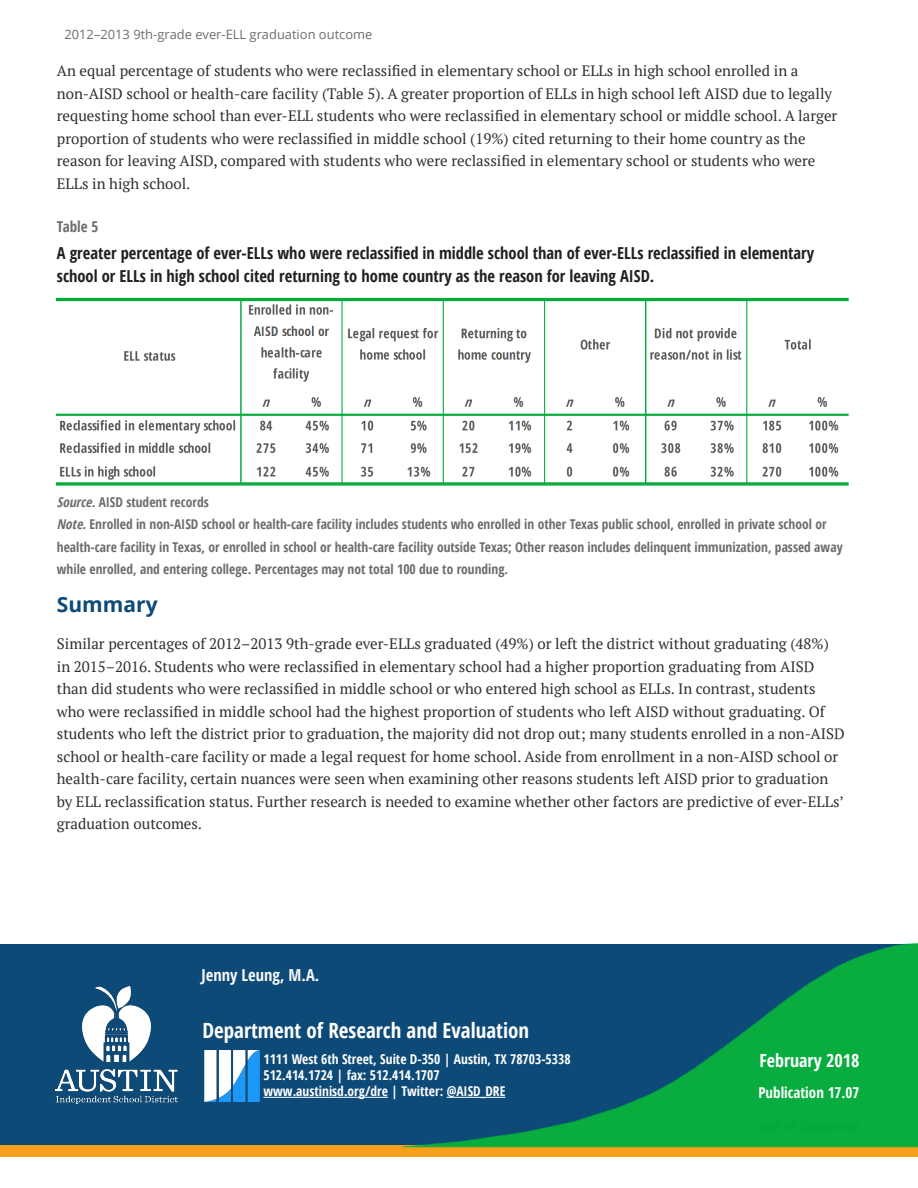
<style>
.page{position:relative;width:918px;height:1188px;background:#fff}
.page>*{position:absolute;margin:0;border:0;box-sizing:border-box;transform-origin:0 0}
.Footer_Org_Name{font:700 condensed 21px "Open Sans";color:#fff}
.Heading{font:700 21px "Open Sans";color:#0d4a78}
.Footer_date{font:700 condensed 18px "Open Sans";color:#fff}
.Figure_Title{font:700 condensed 16.5px/22.5px "Open Sans";color:#231f20}
.Footer_Names{font:700 condensed 16.5px "Open Sans";color:#f8f8f8}
.Body{font:15px/22.5px "PT Serif";color:#303030}
.Footer_Pub{font:700 condensed 15px "Open Sans";color:#fff}
.Figure_Number{font:700 condensed 15px "Open Sans";color:#6d6d6d}
.Figure_Source{font:700 condensed 13.5px/22.5px "Open Sans";color:#6d6d6d}
.Footer_Address{font:700 condensed 13.5px "Open Sans";color:#fff}
.t1{font:12.9px "Open Sans";color:#6d6d6d}
.s1{font-style:italic}
</style>
<div class="page">
<div style="left:0;top:1143px;width:918px;height:13px;background:#f8a01b"></div>
<div style="left:0;top:944px;width:918px;height:201px;background:#0d4a78"></div>
<img style="left:403px;top:942px;width:515px;height:206px">
<img style="left:57px;top:297px;width:792px;height:189px">
<img style="left:204px;top:1050px;width:56px;height:52px">
<img style="left:55px;top:986px;width:122px;height:118px">
<hr style="left:263px;top:1097px;width:125px;height:1px;background:#fff">
<hr style="left:447px;top:1097px;width:58px;height:1px;background:#fff">
<p class="t1" style="left:64px;top:25px;width:309px">2012–2013 9th-grade ever-ELL graduation outcome</p>
<p class="Body" style="left:57px;top:59px;width:782px">An equal percentage of students who were reclassified in elementary school or ELLs in high school enrolled in a non-AISD school or health-care facility (Table 5). A greater proportion of ELLs in high school left AISD due to legally requesting home school than ever-ELL students who were reclassified in elementary school or middle school. A larger proportion of students who were reclassified in middle school (19%) cited returning to their home country as the reason for leaving AISD, compared with students who were reclassified in elementary school or students who were ELLs in high school.</p>
<h6 class="Figure_Number" style="left:57px;top:216px;width:43px">Table 5</h6>
<h5 class="Figure_Title" style="left:57px;top:242px;width:759px">A greater percentage of ever-ELLs who were reclassified in middle school than of ever-ELLs reclassified in elementary school or ELLs in high school cited returning to home country as the reason for leaving AISD.</h5>
<p class="Figure_Source" style="left:57px;top:490px;width:153px"><span class="s1">Source.</span>AISD student records</p>
<p class="Figure_Source" style="left:57px;top:513px;width:787px"><span class="s1">Note.</span>Enrolled in non-AISD school or health-care facility includes students who enrolled in other Texas public school, enrolled in private school or health-care facility in Texas, or enrolled in school or health-care facility outside Texas; Other reason includes delinquent immunization, passed away while enrolled, and entering college. Percentages may not total 100 due to rounding.</p>
<h4 class="Heading" style="left:57px;top:589px;width:102px">Summary</h4>
<p class="Body" style="left:57px;top:632px;width:789px">Similar percentages of 2012–2013 9th-grade ever-ELLs graduated (49%) or left the district without graduating (48%) in 2015–2016. Students who were reclassified in elementary school had a higher proportion graduating from AISD than did students who were reclassified in middle school or who entered high school as ELLs. In contrast, students who were reclassified in middle school had the highest proportion of students who left AISD without graduating. Of students who left the district prior to graduation, the majority did not drop out; many students enrolled in a non-AISD school or health-care facility or made a legal request for home school. Aside from enrollment in a non-AISD school or health-care facility, certain nuances were seen when examining other reasons students left AISD prior to graduation by ELL reclassification status. Further research is needed to examine whether other factors are predictive of ever-ELLs’ graduation outcomes.</p>
<p class="Footer_Names" style="left:202px;top:964px;width:119px">Jenny Leung, M.A.</p>
<p class="Footer_Org_Name" style="left:202px;top:1016px;width:328px">Department of Research and Evaluation</p>
<p class="Footer_Address" style="left:263px;top:1050px;width:309px">1111 West 6th Street, Suite D-350 | Austin, TX 78703-5338</p>
<p class="Footer_Address" style="left:263px;top:1066px;width:178px">512.414.1724 | fax: 512.414.1707</p>
<p class="Footer_Address" style="left:263px;top:1082px;width:244px">www.austinisd.org/dre | Twitter: @AISD_DRE</p>
<p class="Footer_date" style="left:759px;top:1047px;width:102px">February 2018</p>
<p class="Footer_Pub" style="left:758px;top:1082px;width:103px">Publication 17.07</p>
</div>
